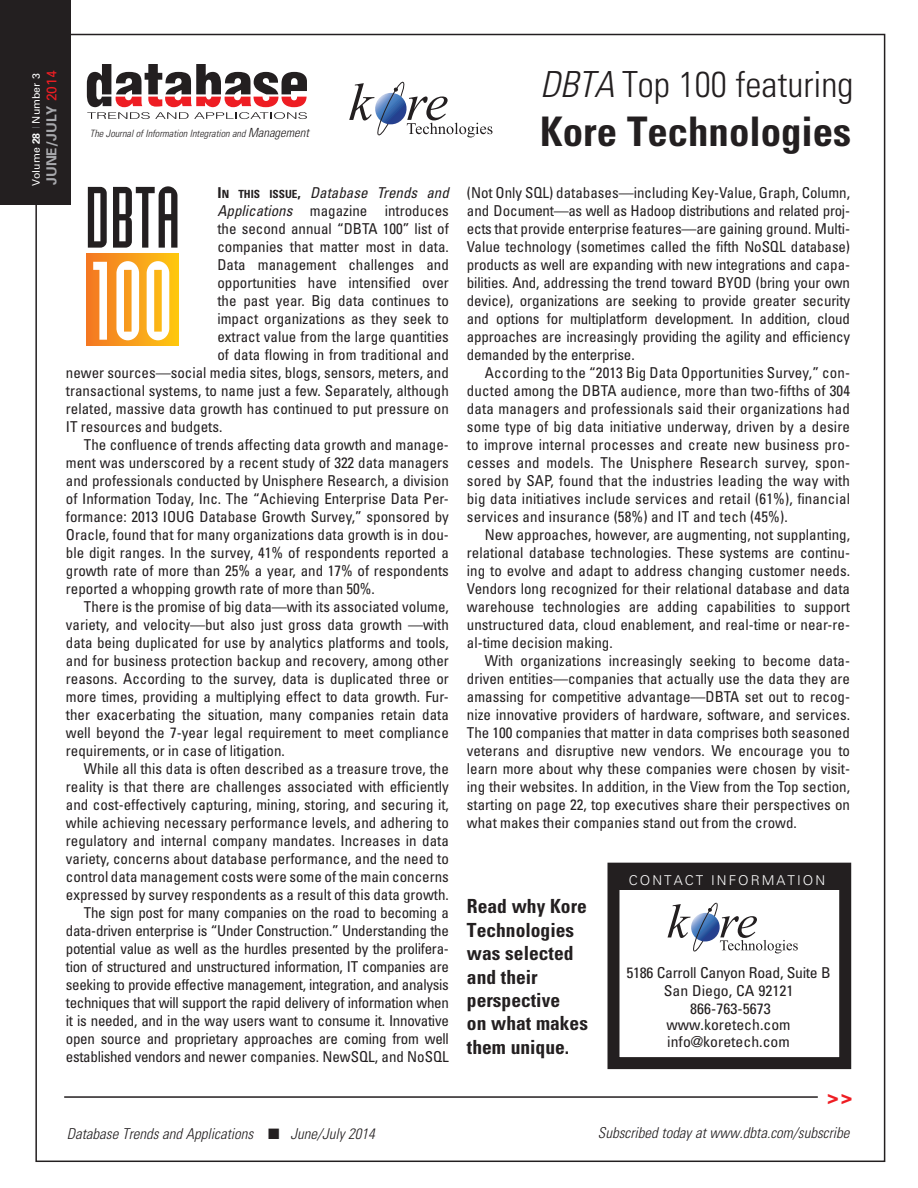
<style>
.page{position:relative;width:918px;height:1188px;background:#fff}
.page>*{position:absolute;margin:0;border:0;box-sizing:border-box;transform-origin:0 0}
.t1{font:700 condensed 40.8px "Univers";color:#231f20}
.t2{font:300 condensed 36px "Univers";color:#231f20}
.t3{font:700 condensed 19.5px/23.4px "Univers";color:#231f20}
.t4{font:900 19.5px "Univers";color:#ee1d23}
.t5{font:condensed 15px/18px "Univers";color:#231f20;text-align:justify}
.t6{font:condensed 15px "Univers";letter-spacing:-.02em;color:#231f20}
.t7{font:italic 300 condensed 15px "Univers";color:#231f20}
.t8{font:condensed 15px/18px "Univers";letter-spacing:-.02em;color:#231f20;text-align:center;scale:1.05 1}
.t9{font:condensed 15px/16.5px "Univers";color:#231f20;scale:1.05 1}
.t10{font:italic condensed 15px "Univers";color:#231f20}
.t11{font:700 13.8px "Univers";color:#a8a9ad}
.t12{font:300 13.5px "Univers";letter-spacing:.15em;color:#fff}
.t13{font:10.5px "Univers";color:#fff}
.t14{font:italic 300 condensed 10.05px "Univers";color:#231f20}
.s1{font-weight:700}
.s2{color:#6c6d70}
.s3{font-weight:400;color:#ee1d23}
.s4{font-size:12.6px}
.s5{font-weight:700;font-style:normal}
.s6{font-weight:700;font-style:normal;font-size:11.25px}
.s7{font-style:italic}
</style>
<div class="page">
<svg style="left:87px;top:64px;width:220px;height:55px"></svg>
<div style="left:0;top:0;width:71px;height:205px;background:#231f20"></div>
<div style="left:608px;top:863px;width:243px;height:206px;border:12px solid #231f20"></div>
<div style="left:610px;top:869px;width:234px;height:21px;background:#231f20"></div>
<svg style="left:668px;top:903px;width:130px;height:50px"></svg>
<svg style="left:86px;top:254px;width:92px;height:92px;background:#f89f1c"></svg>
<svg style="left:93px;top:262px;width:14px;height:78px"></svg>
<svg style="left:116px;top:261px;width:23px;height:79px"></svg>
<svg style="left:147px;top:261px;width:22px;height:79px"></svg>
<svg style="left:88px;top:187px;width:19px;height:61px"></svg>
<svg style="left:113px;top:186px;width:64px;height:62px"></svg>
<hr style="left:64px;top:1096px;width:754px;height:2px;background:#231f20">
<svg style="left:349px;top:82px;width:144px;height:56px"></svg>
<p class="t13" style="left:30px;top:186px;width:114px;rotate:-90deg">Volume <span class="s1">28</span> <span class="s2">|</span> Number 3</p>
<p class="t11" style="left:43px;top:185px;width:116px;rotate:-90deg">JUNE/JULY <span class="s3">2014</span></p>
<p class="t14" style="left:90px;top:127px;width:220px">The Journal of Information Integration and <span class="s4">Management</span></p>
<p class="t10" style="left:218px;top:183px;width:233px"><span class="s5">I</span><span class="s6">N THIS ISSUE</span><span class="s5">,</span> Database Trends and</p>
<p class="t5" style="left:217px;top:201px;width:233px"><span class="s7">Applications</span> magazine introduces</p>
<p class="t5" style="left:217px;top:219px;width:233px">the second annual “DBTA 100” list of</p>
<p class="t5" style="left:217px;top:237px;width:233px">companies that matter most in data.</p>
<p class="t5" style="left:217px;top:255px;width:233px">Data management challenges and</p>
<p class="t5" style="left:217px;top:273px;width:233px">opportunities have intensified over</p>
<p class="t5" style="left:217px;top:291px;width:233px">the past year. Big data continues to</p>
<p class="t5" style="left:217px;top:309px;width:233px">impact organizations as they seek to</p>
<p class="t5" style="left:217px;top:327px;width:233px">extract value from the large quantities</p>
<p class="t5" style="left:217px;top:345px;width:233px">of data flowing in from traditional and</p>
<p class="t5" style="left:66px;top:363px;width:385px">newer sources—social media sites, blogs, sensors, meters, and</p>
<p class="t5" style="left:66px;top:381px;width:385px">transactional systems, to name just a few. Separately, although</p>
<p class="t5" style="left:66px;top:399px;width:385px">related, massive data growth has continued to put pressure on</p>
<p class="t5" style="left:66px;top:417px;width:158px">IT resources and budgets.</p>
<p class="t5" style="left:84px;top:435px;width:367px">The confluence of trends affecting data growth and manage-</p>
<p class="t5" style="left:66px;top:453px;width:385px">ment was underscored by a recent study of 322 data managers</p>
<p class="t5" style="left:66px;top:471px;width:385px">and professionals conducted by Unisphere Research, a division</p>
<p class="t5" style="left:66px;top:489px;width:385px">of Information Today, Inc. The “Achieving Enterprise Data Per-</p>
<p class="t5" style="left:66px;top:507px;width:385px">formance: 2013 IOUG Database Growth Survey,” sponsored by</p>
<p class="t5" style="left:66px;top:525px;width:385px">Oracle, found that for many organizations data growth is in dou-</p>
<p class="t5" style="left:66px;top:543px;width:385px">ble digit ranges. In the survey, 41% of respondents reported a</p>
<p class="t5" style="left:66px;top:561px;width:385px">growth rate of more than 25% a year, and 17% of respondents</p>
<p class="t5" style="left:66px;top:579px;width:311px">reported a whopping growth rate of more than 50%.</p>
<p class="t5" style="left:84px;top:597px;width:367px">There is the promise of big data—with its associated volume,</p>
<p class="t5" style="left:66px;top:615px;width:385px">variety, and velocity—but also just gross data growth —with</p>
<p class="t5" style="left:66px;top:633px;width:385px">data being duplicated for use by analytics platforms and tools,</p>
<p class="t5" style="left:66px;top:651px;width:385px">and for business protection backup and recovery, among other</p>
<p class="t5" style="left:66px;top:669px;width:385px">reasons. According to the survey, data is duplicated three or</p>
<p class="t5" style="left:66px;top:687px;width:385px">more times, providing a multiplying effect to data growth. Fur-</p>
<p class="t5" style="left:66px;top:705px;width:385px">ther exacerbating the situation, many companies retain data</p>
<p class="t5" style="left:66px;top:723px;width:385px">well beyond the 7-year legal requirement to meet compliance</p>
<p class="t5" style="left:66px;top:741px;width:221px">requirements, or in case of litigation.</p>
<p class="t5" style="left:84px;top:759px;width:367px">While all this data is often described as a treasure trove, the</p>
<p class="t5" style="left:66px;top:777px;width:385px">reality is that there are challenges associated with efficiently</p>
<p class="t5" style="left:66px;top:795px;width:385px">and cost-effectively capturing, mining, storing, and securing it,</p>
<p class="t5" style="left:66px;top:813px;width:385px">while achieving necessary performance levels, and adhering to</p>
<p class="t5" style="left:66px;top:831px;width:385px">regulatory and internal company mandates. Increases in data</p>
<p class="t5" style="left:66px;top:849px;width:385px">variety, concerns about database performance, and the need to</p>
<p class="t5" style="left:66px;top:867px;width:385px">control data management costs were some of the main concerns</p>
<p class="t5" style="left:66px;top:885px;width:385px">expressed by survey respondents as a result of this data growth.</p>
<p class="t6" style="left:84px;top:903px;width:367px">The sign post for many companies on the road to becoming a</p>
<p class="t6" style="left:66px;top:921px;width:385px">data-driven enterprise is “Under Construction.” Understanding the</p>
<p class="t6" style="left:66px;top:939px;width:385px">potential value as well as the hurdles presented by the prolifera-</p>
<p class="t6" style="left:66px;top:957px;width:385px">tion of structured and unstructured information, IT companies are</p>
<p class="t6" style="left:66px;top:975px;width:385px">seeking to provide effective management, integration, and analysis</p>
<p class="t6" style="left:66px;top:993px;width:385px">techniques that will support the rapid delivery of information when</p>
<p class="t6" style="left:66px;top:1011px;width:385px">it is needed, and in the way users want to consume it. Innovative</p>
<p class="t6" style="left:66px;top:1029px;width:385px">open source and proprietary approaches are coming from well</p>
<p class="t5" style="left:66px;top:1047px;width:385px">established vendors and newer companies. NewSQL, and NoSQL</p>
<h2 class="t2" style="left:540px;top:63px;width:315px"><span class="s7">DBTA</span> Top 100 featuring</h2>
<h1 class="t1" style="left:540px;top:107px;width:313px">Kore Technologies</h1>
<p class="t5" style="left:467px;top:183px;width:385px">(Not Only SQL) databases—including Key-Value, Graph, Column, and Document—as well as Hadoop distributions and related proj&shy;ects that provide enterprise features—are gaining ground. Multi-Value technology (sometimes called the fifth NoSQL database) products as well are expanding with new integrations and capa&shy;bilities. And, addressing the trend toward BYOD (bring your own device), organizations are seeking to provide greater security and options for multiplatform development. In addition, cloud approaches are increasingly providing the agility and efficiency demanded by the enterprise.</p>
<p class="t5" style="left:467px;top:363px;width:385px;text-indent:18px">According to the “2013 Big Data Opportunities Survey,” con&shy;ducted among the DBTA audience, more than two-fifths of 304 data managers and professionals said their organizations had some type of big data initiative underway, driven by a desire to improve internal processes and create new business pro&shy;cesses and models. The Unisphere Research survey, spon&shy;sored by SAP, found that the industries leading the way with big data initiatives include services and retail (61%), financial services and insurance (58%) and IT and tech (45%).</p>
<p class="t5" style="left:467px;top:525px;width:385px;text-indent:18px">New approaches, however, are augmenting, not supplanting, relational database technologies. These systems are continu&shy;ing to evolve and adapt to address changing customer needs.<br>Vendors long recognized for their relational database and data warehouse technologies are adding capabilities to support unstructured data, cloud enablement, and real-time or near-re&shy;al-time decision making.</p>
<p class="t5" style="left:467px;top:651px;width:385px;text-indent:18px">With organizations increasingly seeking to become data&shy;driven entities—companies that actually use the data they are amassing for competitive advantage—DBTA set out to recog&shy;nize innovative providers of hardware, software, and services.<br>The 100 companies that matter in data comprises both seasoned veterans and disruptive new vendors. We encourage you to learn more about why these companies were chosen by visit&shy;ing their websites. In addition, in the View from the Top section, starting on page 22, top executives share their perspectives on what makes their companies stand out from the crowd.</p>
<h3 class="t3" style="left:467px;top:895px;width:123px">Read why Kore<br>Technologies was selected and their perspective<br>on what makes them unique.</h3>
<p class="t12" style="left:629px;top:872px;width:198px">CONTACT INFORMATION</p>
<p class="t8" style="left:626px;top:963px;width:196px">5186 Carroll Canyon Road, Suite B<br>San Diego, CA 92121<br>866-763-5673</p>
<p class="t9" style="left:666px;top:1016px;width:120px">www.koretech.com info@koretech.com</p>
<h3 class="t4" style="left:827px;top:1084px;width:27px">&gt;&gt;</h3>
<p class="t7" style="left:67px;top:1124px;width:310px">Database Trends and Applications ■ June/July 2014</p>
<p class="t7" style="left:598px;top:1124px;width:253px">Subscribed today at www.dbta.com/subscribe</p>
</div>
